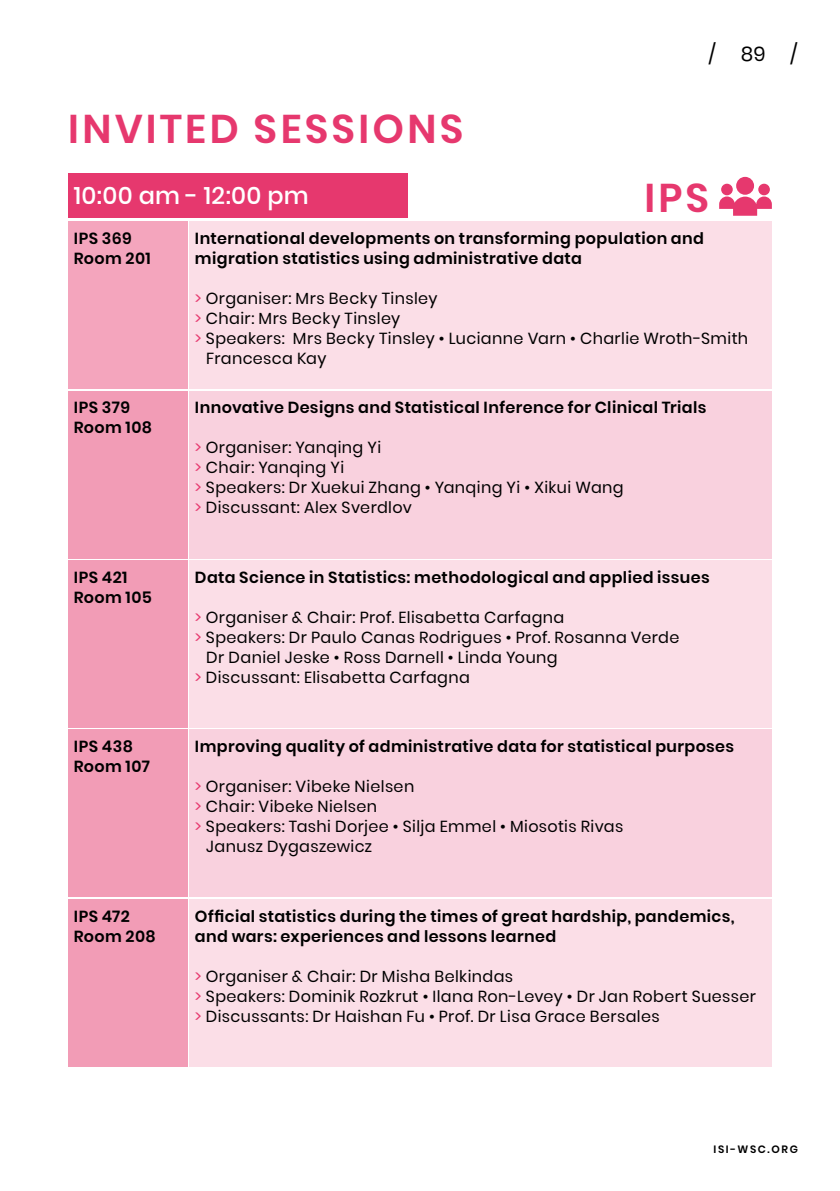
<style>
.page{position:relative;width:840px;height:1191px;background:#fff}
.page>*{position:absolute;margin:0;border:0;box-sizing:border-box;transform-origin:0 0}
.t1{font:600 40px "Poppins";letter-spacing:.08em;color:#e6386e}
.t2{font:500 24px "Poppins";letter-spacing:.015em;color:#fff}
.t3{font:20px "Poppins";color:#000}
.t4{font:16px/20px "Poppins";letter-spacing:.025em;color:#000}
.t5{font:600 16px/20px "Poppins";letter-spacing:.025em;color:#000}
.t6{font:600 10.6px "Poppins";letter-spacing:.15em;color:#000}
.s1{color:#e6386e}
</style>
<div class="page">
<div style="left:189px;top:222px;width:582px;height:167px;background:#fbdee7"></div>
<div style="left:68px;top:222px;width:119px;height:167px;background:#f4a5bd"></div>
<div style="left:68px;top:173px;width:340px;height:45px;background:#e6386e"></div>
<div style="left:189px;top:391px;width:582px;height:167px;background:#f9d1de"></div>
<div style="left:68px;top:391px;width:119px;height:167px;background:#f29cb6"></div>
<div style="left:189px;top:560px;width:582px;height:167px;background:#fbdee7"></div>
<div style="left:68px;top:560px;width:119px;height:167px;background:#f29cb6"></div>
<div style="left:189px;top:729px;width:582px;height:168px;background:#f9d1de"></div>
<div style="left:68px;top:729px;width:119px;height:168px;background:#f29cb6"></div>
<div style="left:189px;top:899px;width:582px;height:167px;background:#fbdee7"></div>
<div style="left:68px;top:899px;width:119px;height:167px;background:#f29cb6"></div>
<svg style="left:719px;top:177px;width:52px;height:39px"></svg>
<h1 class="t1" style="left:68px;top:101px;width:397px">INVITED SESSIONS</h1>
<h2 class="t2" style="left:74px;top:179px;width:236px">10:00 am - 12:00 pm</h2>
<p class="t3" style="left:708px;top:40px;width:90px">/ 89 /</p>
<h1 class="t1" style="left:644px;top:170px;width:66px">IPS</h1>
<p class="t5" style="left:74px;top:228px;width:79px">IPS 369<br>Room 201</p>
<p class="t5" style="left:195px;top:228px;width:510px">International developments on transforming population and migration statistics using administrative data</p>
<p class="t4" style="left:195px;top:288px;width:244px"><span class="s1">&gt;</span> Organiser: Mrs Becky Tinsley</p>
<p class="t4" style="left:195px;top:308px;width:207px"><span class="s1">&gt;</span> Chair: Mrs Becky Tinsley</p>
<p class="t4" style="left:195px;top:328px;width:554px"><span class="s1">&gt;</span> Speakers: Mrs Becky Tinsley • Lucianne Varn • Charlie Wroth-Smith</p>
<p class="t4" style="left:206px;top:348px;width:122px">Francesca Kay</p>
<p class="t5" style="left:74px;top:398px;width:80px">IPS 379<br>Room 108</p>
<p class="t5" style="left:195px;top:398px;width:512px">Innovative Designs and Statistical Inference for Clinical Trials</p>
<p class="t4" style="left:195px;top:438px;width:430px"><span class="s1">&gt;</span> Organiser: Yanqing Yi<br><span class="s1">&gt;</span> Chair: Yanqing Yi<br><span class="s1">&gt;</span> Speakers: Dr Xuekui Zhang • Yanqing Yi • Xikui Wang <span class="s1">&gt;</span> Discussant: Alex Sverdlov</p>
<p class="t5" style="left:74px;top:567px;width:80px">IPS 421<br>Room 105</p>
<p class="t5" style="left:195px;top:567px;width:516px">Data Science in Statistics: methodological and applied issues</p>
<p class="t4" style="left:195px;top:607px;width:371px"><span class="s1">&gt;</span> Organiser &amp; Chair: Prof. Elisabetta Carfagna</p>
<p class="t4" style="left:195px;top:627px;width:485px"><span class="s1">&gt;</span> Speakers: Dr Paulo Canas Rodrigues • Prof. Rosanna Verde</p>
<p class="t4" style="left:206px;top:647px;width:353px">Dr Daniel Jeske • Ross Darnell • Linda Young</p>
<p class="t4" style="left:195px;top:667px;width:276px"><span class="s1">&gt;</span> Discussant: Elisabetta Carfagna</p>
<p class="t5" style="left:74px;top:736px;width:78px">IPS 438<br>Room 107</p>
<p class="t5" style="left:195px;top:736px;width:540px">Improving quality of administrative data for statistical purposes</p>
<p class="t4" style="left:195px;top:776px;width:221px"><span class="s1">&gt;</span> Organiser: Vibeke Nielsen</p>
<p class="t4" style="left:195px;top:796px;width:184px"><span class="s1">&gt;</span> Chair: Vibeke Nielsen</p>
<p class="t4" style="left:195px;top:816px;width:429px"><span class="s1">&gt;</span> Speakers: Tashi Dorjee • Silja Emmel • Miosotis Rivas</p>
<p class="t4" style="left:206px;top:836px;width:167px">Janusz Dygaszewicz</p>
<p class="t5" style="left:74px;top:906px;width:83px">IPS 472<br>Room 208</p>
<p class="t5" style="left:195px;top:906px;width:541px">Official statistics during the times of great hardship, pandemics, and wars: experiences and lessons learned</p>
<p class="t4" style="left:195px;top:966px;width:562px"><span class="s1">&gt;</span> Organiser &amp; Chair: Dr Misha Belkindas<br><span class="s1">&gt;</span> Speakers: Dominik Rozkrut • Ilana Ron-Levey • Dr Jan Robert Suesser <span class="s1">&gt;</span> Discussants: Dr Haishan Fu • Prof. Dr Lisa Grace Bersales</p>
<p class="t6" style="left:713px;top:1142px;width:86px">ISI-WSC.ORG</p>
</div>
